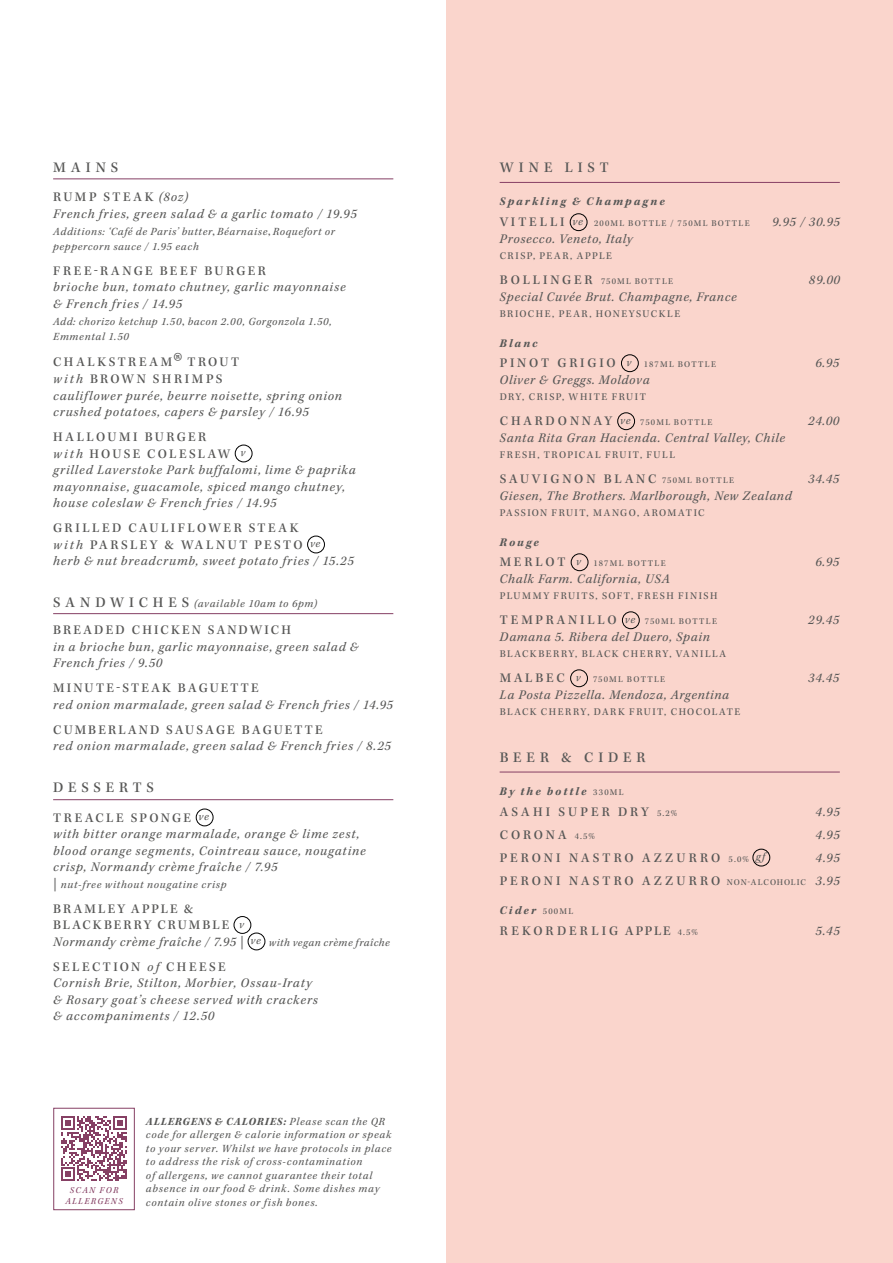
<style>
.page{position:relative;width:893px;height:1263px;background:#fff}
.page>*{position:absolute;margin:0;border:0;box-sizing:border-box;transform-origin:0 0}
.t1{font:36px "Kepler Std";color:#575756}
.t2{font:500 15px "Kepler Std";letter-spacing:.325em;color:#575756}
.t3{font:italic 13.5px/16.5px "Kepler Std";letter-spacing:.06em;color:#575756}
.t4{font:500 13.5px "Kepler Std";letter-spacing:.21em;color:#575756}
.t5{font:500 13.5px/23px "Kepler Std";letter-spacing:.225em;color:#575756;text-align:right}
.t6{font:500 13.5px/16.5px "Kepler Std";letter-spacing:.155em;color:#575756}
.t7{font:500 13.5px "Kepler Std";letter-spacing:.16em;color:#575756}
.t8{font:500 13.5px "Kepler Std";letter-spacing:.19em;color:#575756}
.t9{font:italic 700 12px "Kepler Std";letter-spacing:.17em;color:#575756}
.t10{font:italic 11.25px/13.5px "Kepler Std";letter-spacing:.065em;color:#575756}
.t11{font:10.5px "Kepler Std";letter-spacing:.14em;color:#575756}
.t12{font:italic 9.3px/10.5px "Kepler Std";letter-spacing:.145em;color:#864064;text-align:center}
.t13{font:9px "Kepler Std";letter-spacing:.14em;color:#575756}
.s1{font-weight:500;font-style:normal}
.s2{font-size:11.55px}
.s3{font-weight:500;font-style:normal;font-size:15px}
.s4{font-size:13.5px}
.s5{font-weight:400;font-style:italic;font-size:11.55px}
.s6{font-weight:400;font-style:italic}
.s7{font-weight:400;font-style:italic;font-size:11.25px}
.s8{font-weight:700}
.s9{font-weight:500;font-size:13.5px}
.s10{font-weight:400;font-size:9px}
.s11{font-weight:400;font-style:normal;font-size:9px}
</style>
<div class="page">
<div style="left:446px;top:0;width:447px;height:1263px;background:#fad5cc"></div>
<div style="left:570px;top:214px;width:17px;height:17px;border:1px solid #000;border-radius:50%"></div>
<div style="left:621px;top:355px;width:17px;height:17px;border:1px solid #000;border-radius:50%"></div>
<div style="left:618px;top:413px;width:17px;height:17px;border:1px solid #000;border-radius:50%"></div>
<div style="left:571px;top:554px;width:17px;height:17px;border:1px solid #000;border-radius:50%"></div>
<div style="left:622px;top:612px;width:17px;height:17px;border:1px solid #000;border-radius:50%"></div>
<div style="left:570px;top:670px;width:18px;height:17px;border:1px solid #000;border-radius:50%"></div>
<div style="left:753px;top:849px;width:17px;height:17px;border:1px solid #000;border-radius:50%"></div>
<hr style="left:500px;top:182px;width:340px;height:1px;background:#864064">
<div style="left:235px;top:445px;width:17px;height:17px;border:1px solid #000;border-radius:50%"></div>
<div style="left:307px;top:536px;width:18px;height:17px;border:1px solid #000;border-radius:50%"></div>
<div style="left:196px;top:809px;width:17px;height:17px;border:1px solid #000;border-radius:50%"></div>
<div style="left:234px;top:916px;width:17px;height:17px;border:1px solid #000;border-radius:50%"></div>
<div style="left:248px;top:933px;width:17px;height:17px;border:1px solid #000;border-radius:50%"></div>
<hr style="left:53px;top:179px;width:340px;height:1px;background:#864064">
<hr style="left:53px;top:613px;width:340px;height:1px;background:#864064">
<hr style="left:53px;top:799px;width:340px;height:1px;background:#864064">
<svg style="left:61px;top:1116px;width:66px;height:65px"></svg>
<div style="left:54px;top:1108px;width:80px;height:102px;border:1px solid #864064"></div>
<hr style="left:500px;top:772px;width:340px;height:1px;background:#864064">
<p class="t2" style="left:53px;top:159px;width:66px">MAINS</p>
<p class="t3" style="left:53px;top:189px;width:305px"><span class="s1">RUMP STEAK</span> (8oz)<br>French fries, green salad &amp; a garlic tomato / 19.95</p>
<p class="t10" style="left:53px;top:224px;width:283px;line-height:15px">Additions: ‘Café de Paris’ butter<span class="s1">,</span> Béarnaise<span class="s1">,</span> Roquefort or peppercorn sauce / 1.95 each</p>
<p class="t8" style="left:53px;top:263px;width:214px">FREE-RANGE BEEF BURGER</p>
<p class="t3" style="left:53px;top:279px;width:294px">brioche bun, tomato chutney, garlic mayonnaise &amp; French fries / 14.95</p>
<p class="t10" style="left:53px;top:314px;width:280px;line-height:15px">Add: chorizo ketchup 1.50<span class="s1">,</span> bacon 2.00, Gorgonzola 1.50,<br>Emmental 1.50</p>
<p class="t8" style="left:53px;top:354px;width:121px">CHALKSTREAM</p>
<h1 class="t1" style="left:174px;top:345px;width:10px">®</h1>
<p class="t3" style="left:53px;top:354px;width:290px;text-indent:134px"><span class="s1">TROUT<br></span>with <span class="s1">BROWN SHRIMPS<br></span>cauliflower purée, beurre noisette, spring onion crushed potatoes, capers &amp; parsley / 16.95</p>
<p class="t3" style="left:53px;top:429px;width:304px"><span class="s1">HALLOUMI BURGER<br></span>with <span class="s1">HOUSE COLESLAW</span> <span class="s2">v<br></span>grilled Laverstoke Park buffalomi, lime &amp; paprika mayonnaise, guacamole, spiced mango chutney, house coleslaw &amp; French fries / 14.95</p>
<p class="t3" style="left:53px;top:520px;width:302px"><span class="s1">GRILLED CAULIFLOWER STEAK<br></span>with <span class="s1">PARSLEY &amp; WALNUT PESTO</span> <span class="s2">ve<br></span>herb &amp; nut breadcrumb, sweet potato fries / 15.25</p>
<p class="t10" style="left:53px;top:597px;width:266px"><span class="s3">S A N D W I C H E S</span> (available 10am to 6pm)</p>
<p class="t7" style="left:53px;top:622px;width:239px">BREADED CHICKEN SANDWICH</p>
<p class="t3" style="left:53px;top:639px;width:307px">in a brioche bun, garlic mayonnaise, green salad &amp;<br>French fries / 9.50</p>
<p class="t7" style="left:53px;top:680px;width:207px">MINUTE-STEAK BAGUETTE</p>
<p class="t3" style="left:53px;top:697px;width:341px">red onion marmalade, green salad &amp; French fries / 14.95</p>
<p class="t7" style="left:53px;top:722px;width:271px">CUMBERLAND SAUSAGE BAGUETTE</p>
<p class="t3" style="left:53px;top:738px;width:339px">red onion marmalade, green salad &amp; French fries / 8.25</p>
<p class="t2" style="left:53px;top:779px;width:102px">DESSERTS</p>
<p class="t3" style="left:53px;top:809px;width:314px"><span class="s1">TREACLE SPONGE</span> <span class="s2">ve<br></span>with bitter orange marmalade, orange &amp; lime zest, blood orange segments, Cointreau sauce, nougatine crisp, Normandy crème fraîche / 7.95</p>
<p class="t10" style="left:53px;top:878px;width:175px"><span class="s4">|</span> nut-free without nougatine crisp</p>
<p class="t6" style="left:53px;top:900px;width:338px">BRAMLEY APPLE &amp;<br>BLACKBERRY CRUMBLE <span class="s5">v<br></span><span class="s6">Normandy crème fraîche / 7.95 |</span> <span class="s5">ve</span> <span class="s7">with vegan crème fraîche</span></p>
<p class="t3" style="left:53px;top:958px;width:266px"><span class="s1">SELECTION</span> of <span class="s1">CHEESE<br></span>Cornish Brie, Stilton, Morbier, Ossau-Iraty &amp; Rosary goat’s cheese served with crackers &amp; accompaniments / 12.50</p>
<p class="t12" style="left:65px;top:1185px;width:59px">SCAN FOR<br>ALLERGENS</p>
<p class="t10" style="left:146px;top:1115px;width:247px"><span class="s8">ALLERGENS &amp; CALORIES:</span> Please scan the QR code for allergen &amp; calorie information or speak to your server. Whilst we have protocols in place to address the risk of cross-contamination<br>of allergens, we cannot guarantee their total absence in our food &amp; drink. Some dishes may contain olive stones or fish bones.</p>
<p class="t2" style="left:500px;top:159px;width:110px">WINE LIST</p>
<p class="t9" style="left:500px;top:195px;width:167px">Sparkling &amp; Champagne</p>
<p class="t13" style="left:500px;top:218px;width:252px"><span class="s9">VITELLI</span> <sup>ve</sup> 200ML BOTTLE / 750ML BOTTLE</p>
<p class="t3" style="left:772px;top:214px;width:69px">9.95 / 30.95</p>
<p class="t3" style="left:500px;top:231px;width:135px">Prosecco. Veneto, Italy</p>
<p class="t11" style="left:500px;top:250px;width:114px">CRISP, PEAR, APPLE</p>
<p class="t13" style="left:500px;top:276px;width:175px"><span class="s9">BOLLINGER</span> 750ML BOTTLE</p>
<p class="t3" style="left:809px;top:272px;width:32px">89.00</p>
<p class="t3" style="left:500px;top:289px;width:239px">Special Cuvée Brut. Champagne, France</p>
<p class="t11" style="left:500px;top:308px;width:182px">BRIOCHE, PEAR, HONEYSUCKLE</p>
<p class="t9" style="left:500px;top:336px;width:39px">Blanc</p>
<p class="t4" style="left:500px;top:355px;width:218px">PINOT GRIGIO <span class="s5">v</span> <span class="s10">187ML BOTTLE</span></p>
<p class="t3" style="left:815px;top:355px;width:25px">6.95</p>
<p class="t3" style="left:500px;top:372px;width:151px">Oliver &amp; Greggs. Moldova</p>
<p class="t11" style="left:500px;top:391px;width:148px">DRY, CRISP, WHITE FRUIT</p>
<p class="t13" style="left:500px;top:417px;width:214px"><span class="s9">CHARDONNAY</span> <sup>ve</sup> 750ML BOTTLE</p>
<p class="t3" style="left:808px;top:413px;width:32px">24.00</p>
<p class="t3" style="left:500px;top:430px;width:287px">Santa Rita Gran Hacienda. Central Valley, Chile</p>
<p class="t11" style="left:500px;top:449px;width:177px">FRESH, TROPICAL FRUIT, FULL</p>
<p class="t4" style="left:500px;top:471px;width:236px">SAUVIGNON BLANC <span class="s10">750ML BOTTLE</span></p>
<p class="t3" style="left:808px;top:471px;width:32px">34.45</p>
<p class="t3" style="left:500px;top:488px;width:294px">Giesen, The Brothers. Marlborough, New Zealand</p>
<p class="t11" style="left:500px;top:507px;width:207px">PASSION FRUIT, MANGO, AROMATIC</p>
<p class="t9" style="left:500px;top:535px;width:41px">Rouge</p>
<p class="t13" style="left:500px;top:558px;width:168px"><span class="s9">MERLOT</span> <sup>v</sup> 187ML BOTTLE</p>
<p class="t3" style="left:815px;top:554px;width:25px">6.95</p>
<p class="t3" style="left:500px;top:571px;width:171px">Chalk Farm. California, USA</p>
<p class="t11" style="left:500px;top:590px;width:219px">PLUMMY FRUITS, SOFT, FRESH FINISH</p>
<p class="t4" style="left:500px;top:612px;width:219px">TEMPRANILLO <span class="s5">ve</span> <span class="s10">750ML BOTTLE</span></p>
<p class="t3" style="left:808px;top:612px;width:32px">29.45</p>
<p class="t3" style="left:500px;top:629px;width:212px">Damana 5. Ribera del Duero, Spain</p>
<p class="t11" style="left:500px;top:648px;width:228px">BLACKBERRY, BLACK CHERRY, VANILLA</p>
<p class="t13" style="left:500px;top:674px;width:167px"><span class="s9">MALBEC</span> <sup>v</sup> 750ML BOTTLE</p>
<p class="t3" style="left:808px;top:670px;width:32px">34.45</p>
<p class="t3" style="left:500px;top:687px;width:231px">La Posta Pizzella. Mendoza, Argentina</p>
<p class="t11" style="left:500px;top:706px;width:242px">BLACK CHERRY, DARK FRUIT, CHOCOLATE</p>
<p class="t2" style="left:500px;top:748px;width:147px">BEER &amp; CIDER</p>
<p class="t9" style="left:500px;top:784px;width:125px">By the bottle <span class="s11">330ML</span></p>
<p class="t5" style="left:500px;top:801px;width:179px">ASAHI SUPER DRY <span class="s10">5.2%</span></p>
<p class="t3" style="left:816px;top:804px;width:26px">4.95</p>
<p class="t8" style="left:500px;top:827px;width:97px">CORONA <span class="s10">4.5%</span></p>
<p class="t3" style="left:816px;top:827px;width:26px">4.95</p>
<p class="t5" style="left:500px;top:846px;width:267px">PERONI NASTRO AZZURRO <span class="s10">5.0%</span> <span class="s5">gf</span></p>
<p class="t5" style="left:500px;top:846px;width:342px"><span class="s6">4.95<br></span>PERONI NASTRO AZZURRO <span class="s10">NON-ALCOHOLIC</span> <span class="s6">3.95</span></p>
<p class="t9" style="left:500px;top:903px;width:75px">Cider <span class="s11">500ML</span></p>
<p class="t4" style="left:500px;top:923px;width:200px">REKORDERLIG APPLE <span class="s10">4.5%</span></p>
<p class="t3" style="left:815px;top:922px;width:26px">5.45</p>
</div>
